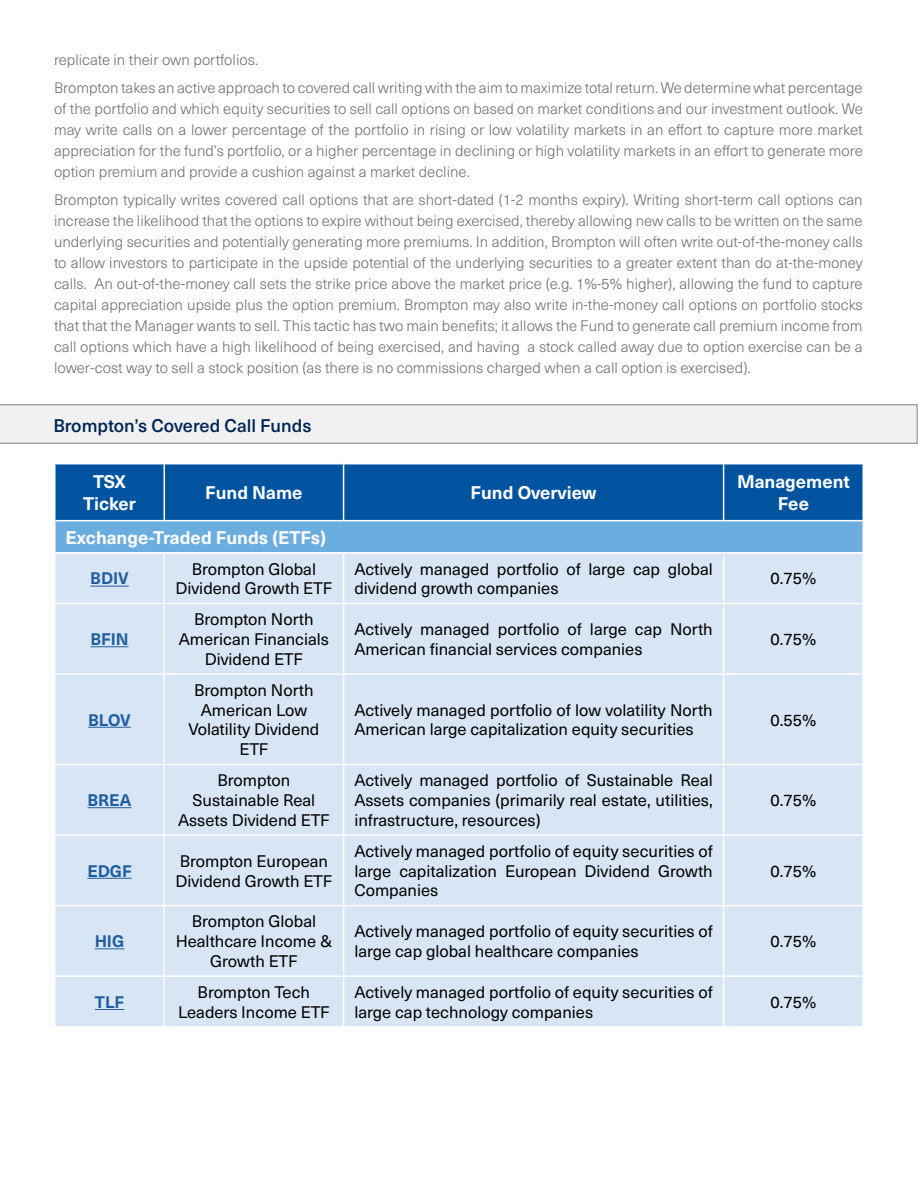
<style>
.page{position:relative;width:918px;height:1188px;background:#fff}
.page>*{position:absolute;margin:0;border:0;box-sizing:border-box;transform-origin:0 0}
.t1{font:700 18px/21.6px "Neue Haas Unica W1 G";color:#fff;text-align:center}
.t2{font:500 18px "Neue Haas Unica W1 G";color:#002554}
.t3{font:16.5px/19.8px "Neue Haas Unica W1 G";color:#000;text-align:center}
.t4{font:700 16.5px "Neue Haas Unica W1 G";letter-spacing:-.005em;color:#215e9e}
.t5{font:300 15px/21px "Neue Haas Unica W1 G";color:#6f7073;text-align:justify}
</style>
<div class="page">
<div style="left:56px;top:464px;width:806px;height:56px;background:#00539f"></div>
<div style="left:55px;top:521px;width:808px;height:32px;background:#6caddf"></div>
<div style="left:56px;top:554px;width:806px;height:472px;background:#d7e5f5"></div>
<hr style="left:164px;top:464px;width:1px;height:56px;background:#fff">
<hr style="left:343px;top:464px;width:1px;height:56px;background:#fff">
<hr style="left:723px;top:464px;width:1px;height:56px;background:#fff">
<hr style="left:54px;top:521px;width:2px;height:32px;background:#fff">
<hr style="left:862px;top:521px;width:2px;height:32px;background:#fff">
<hr style="left:164px;top:554px;width:1px;height:49px;background:#fff">
<hr style="left:343px;top:554px;width:1px;height:49px;background:#fff">
<hr style="left:723px;top:554px;width:1px;height:49px;background:#fff">
<hr style="left:164px;top:604px;width:1px;height:69px;background:#fff">
<hr style="left:343px;top:604px;width:1px;height:69px;background:#fff">
<hr style="left:723px;top:604px;width:1px;height:69px;background:#fff">
<hr style="left:164px;top:675px;width:1px;height:89px;background:#fff">
<hr style="left:343px;top:675px;width:1px;height:89px;background:#fff">
<hr style="left:723px;top:675px;width:1px;height:89px;background:#fff">
<hr style="left:164px;top:765px;width:1px;height:69px;background:#fff">
<hr style="left:343px;top:765px;width:1px;height:69px;background:#fff">
<hr style="left:723px;top:765px;width:1px;height:69px;background:#fff">
<hr style="left:164px;top:836px;width:1px;height:69px;background:#fff">
<hr style="left:343px;top:836px;width:1px;height:69px;background:#fff">
<hr style="left:723px;top:836px;width:1px;height:69px;background:#fff">
<hr style="left:164px;top:906px;width:1px;height:69px;background:#fff">
<hr style="left:343px;top:906px;width:1px;height:69px;background:#fff">
<hr style="left:723px;top:906px;width:1px;height:69px;background:#fff">
<hr style="left:164px;top:977px;width:1px;height:49px;background:#fff">
<hr style="left:343px;top:977px;width:1px;height:49px;background:#fff">
<hr style="left:723px;top:977px;width:1px;height:49px;background:#fff">
<hr style="left:56px;top:552px;width:108px;height:2px;background:#fff">
<hr style="left:164px;top:552px;width:180px;height:2px;background:#fff">
<hr style="left:344px;top:552px;width:380px;height:2px;background:#fff">
<hr style="left:724px;top:552px;width:138px;height:2px;background:#fff">
<hr style="left:56px;top:603px;width:108px;height:1px;background:#fff">
<hr style="left:164px;top:603px;width:180px;height:1px;background:#fff">
<hr style="left:344px;top:603px;width:380px;height:1px;background:#fff">
<hr style="left:724px;top:603px;width:138px;height:1px;background:#fff">
<hr style="left:56px;top:673px;width:108px;height:2px;background:#fff">
<hr style="left:164px;top:673px;width:180px;height:2px;background:#fff">
<hr style="left:344px;top:673px;width:380px;height:2px;background:#fff">
<hr style="left:724px;top:673px;width:138px;height:2px;background:#fff">
<hr style="left:56px;top:764px;width:108px;height:1px;background:#fff">
<hr style="left:164px;top:764px;width:180px;height:1px;background:#fff">
<hr style="left:344px;top:764px;width:380px;height:1px;background:#fff">
<hr style="left:724px;top:764px;width:138px;height:1px;background:#fff">
<hr style="left:56px;top:834px;width:108px;height:2px;background:#fff">
<hr style="left:164px;top:834px;width:180px;height:2px;background:#fff">
<hr style="left:344px;top:834px;width:380px;height:2px;background:#fff">
<hr style="left:724px;top:834px;width:138px;height:2px;background:#fff">
<hr style="left:56px;top:905px;width:108px;height:1px;background:#fff">
<hr style="left:164px;top:905px;width:180px;height:1px;background:#fff">
<hr style="left:344px;top:905px;width:380px;height:1px;background:#fff">
<hr style="left:724px;top:905px;width:138px;height:1px;background:#fff">
<hr style="left:56px;top:975px;width:108px;height:2px;background:#fff">
<hr style="left:164px;top:975px;width:180px;height:2px;background:#fff">
<hr style="left:344px;top:975px;width:380px;height:2px;background:#fff">
<hr style="left:724px;top:975px;width:138px;height:2px;background:#fff">
<hr style="left:90px;top:586px;width:39px;height:1px;background:#215e9e">
<hr style="left:90px;top:646px;width:39px;height:1px;background:#215e9e">
<hr style="left:88px;top:727px;width:43px;height:1px;background:#215e9e">
<hr style="left:88px;top:807px;width:43px;height:1px;background:#215e9e">
<hr style="left:87px;top:878px;width:45px;height:1px;background:#215e9e">
<svg style="left:95px;top:948px;width:29px;height:1px"></svg>
<svg style="left:95px;top:1009px;width:29px;height:1px"></svg>
<div style="left:0;top:405px;width:917px;height:38px;background:#f1f1f2"></div>
<p class="t5" style="left:54px;top:46px;width:810px;line-height:27.8px">replicate in their own portfolios.<br>Brompton takes an active approach to covered call writing with the aim to maximize total return. We determine what percentage</p>
<p class="t5" style="left:54px;top:98px;width:810px">of the portfolio and which equity securities to sell call options on based on market conditions and our investment outlook. We may write calls on a lower percentage of the portfolio in rising or low volatility markets in an effort to capture more market appreciation for the fund’s portfolio, or a higher percentage in declining or high volatility markets in an effort to generate more option premium and provide a cushion against a market decline.</p>
<p class="t5" style="left:54px;top:188px;width:810px">Brompton typically writes covered call options that are short-dated (1-2 months expiry). Writing short-term call options can increase the likelihood that the options to expire without being exercised, thereby allowing new calls to be written on the same underlying securities and potentially generating more premiums. In addition, Brompton will often write out-of-the-money calls to allow investors to participate in the upside potential of the underlying securities to a greater extent than do at-the-money calls. An out-of-the-money call sets the strike price above the market price (e.g. 1%-5% higher), allowing the fund to capture capital appreciation upside plus the option premium. Brompton may also write in-the-money call options on portfolio stocks that that the Manager wants to sell. This tactic has two main benefits; it allows the Fund to generate call premium income from call options which have a high likelihood of being exercised, and having a stock called away due to option exercise can be a lower-cost way to sell a stock position (as there is no commissions charged when a call option is exercised).</p>
<p class="t2" style="left:53px;top:412px;width:260px">Brompton’s Covered Call Funds</p>
<p class="t1" style="left:83px;top:470px;width:54px">TSX<br>Ticker</p>
<p class="t1" style="left:205px;top:481px;width:99px">Fund Name</p>
<p class="t1" style="left:471px;top:481px;width:127px">Fund Overview</p>
<p class="t1" style="left:737px;top:470px;width:114px">Management<br>Fee</p>
<p class="t1" style="left:66px;top:525px;width:262px">Exchange-Traded Funds (ETFs)</p>
<p class="t4" style="left:90px;top:566px;width:40px">BDIV</p>
<p class="t3" style="left:176px;top:558px;width:158px">Brompton Global<br>Dividend Growth ETF</p>
<p class="t3" style="left:354px;top:558px;width:360px;text-align:left">Actively managed portfolio of large cap global dividend growth companies</p>
<p class="t3" style="left:771px;top:568px;width:47px">0.75%</p>
<p class="t4" style="left:90px;top:627px;width:40px">BFIN</p>
<p class="t3" style="left:179px;top:609px;width:152px">Brompton North<br>American Financials<br>Dividend ETF</p>
<p class="t3" style="left:354px;top:619px;width:360px;text-align:left">Actively managed portfolio of large cap North<br>American financial services companies</p>
<p class="t3" style="left:771px;top:628px;width:47px">0.75%</p>
<p class="t4" style="left:88px;top:707px;width:44px">BLOV</p>
<p class="t4" style="left:88px;top:788px;width:45px">BREA</p>
<p class="t3" style="left:188px;top:679px;width:133px">Brompton North<br>American Low<br>Volatility Dividend<br>ETF</p>
<p class="t3" style="left:354px;top:699px;width:360px;text-align:left">Actively managed portfolio of low volatility North<br>American large capitalization equity securities</p>
<p class="t3" style="left:771px;top:709px;width:47px">0.55%</p>
<p class="t3" style="left:178px;top:770px;width:153px">Brompton<br>Sustainable Real<br>Assets Dividend ETF</p>
<p class="t3" style="left:354px;top:770px;width:360px;text-align:justify">Actively managed portfolio of Sustainable Real Assets companies (primarily real estate, utilities, infrastructure, resources)</p>
<p class="t3" style="left:771px;top:789px;width:47px">0.75%</p>
<p class="t4" style="left:87px;top:858px;width:46px">EDGF</p>
<p class="t3" style="left:176px;top:850px;width:158px;text-align:left">Brompton European<br>Dividend Growth ETF</p>
<p class="t3" style="left:354px;top:840px;width:360px;text-align:justify">Actively managed portfolio of equity securities of large capitalization European Dividend Growth Companies</p>
<p class="t3" style="left:771px;top:860px;width:47px">0.75%</p>
<p class="t4" style="left:95px;top:929px;width:31px">HIG</p>
<p class="t3" style="left:176px;top:911px;width:158px">Brompton Global<br>Healthcare Income &amp;<br>Growth ETF</p>
<p class="t3" style="left:354px;top:921px;width:360px;text-align:left">Actively managed portfolio of equity securities of large cap global healthcare companies</p>
<p class="t3" style="left:771px;top:931px;width:47px">0.75%</p>
<p class="t4" style="left:95px;top:989px;width:31px">TLF</p>
<p class="t3" style="left:178px;top:981px;width:153px">Brompton Tech<br>Leaders Income ETF</p>
<p class="t3" style="left:354px;top:981px;width:360px;text-align:left">Actively managed portfolio of equity securities of large cap technology companies</p>
<p class="t3" style="left:771px;top:991px;width:47px">0.75%</p>
</div>
